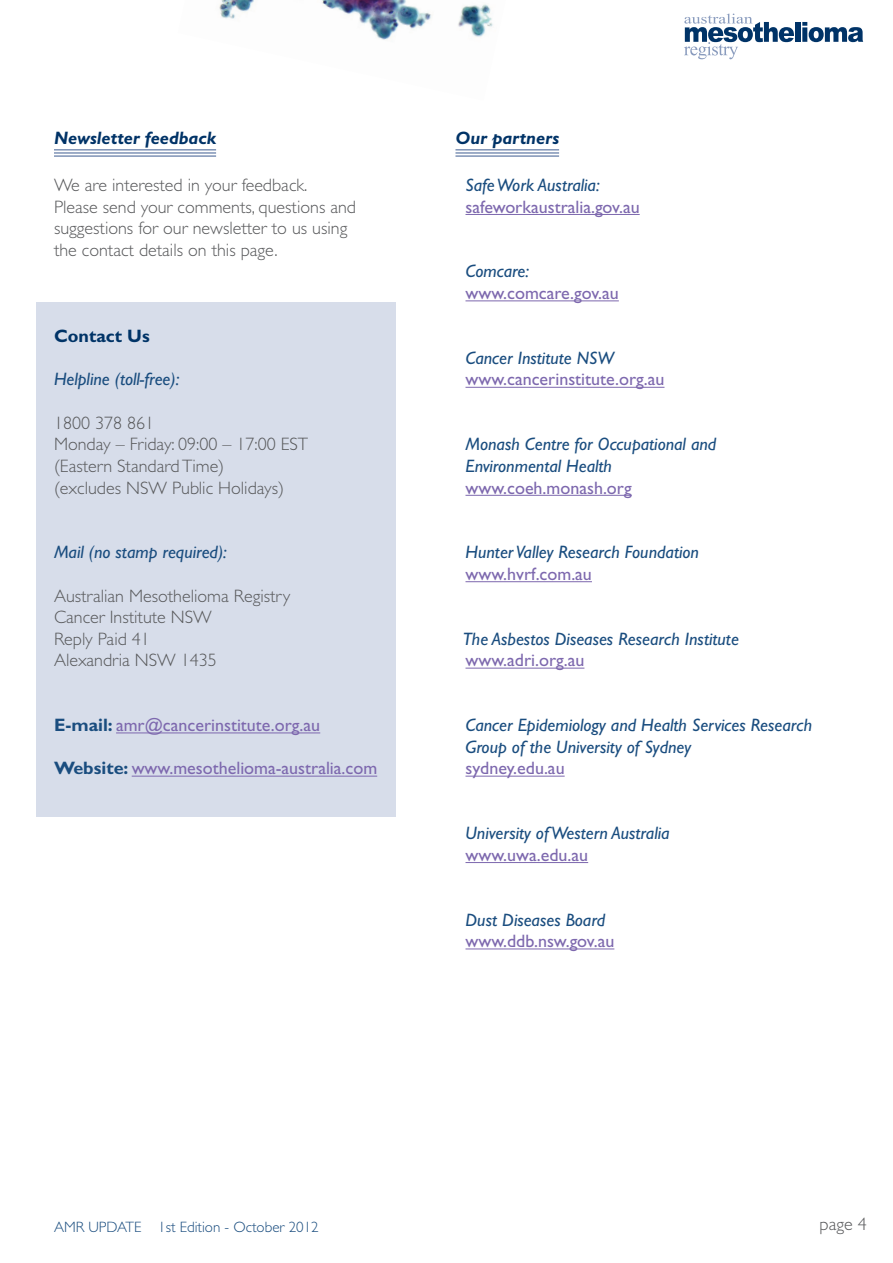
<style>
.page{position:relative;width:893px;height:1263px;background:#fff}
.page>*{position:absolute;margin:0;border:0;box-sizing:border-box;transform-origin:0 0}
.t1{font:italic 18px/21.6px "Gill Sans Std";color:#1a4d7f}
.t2{font:300 18px/21.6px "Gill Sans Std";color:#57585a}
.t3{font:18px "Gill Sans Std";color:#7d68ae}
.t4{font:italic 700 18px "Gill Sans Std";color:#003367}
.t5{font:700 18px "Gill Sans Std";color:#003367}
.t6{font:300 15px "Gill Sans Std";color:#1a4d7f}
.s1{font-weight:700;color:#1a4d7f}
</style>
<div class="page">
<img style="left:219px;top:0;width:274px;height:40px">
<svg style="left:684px;top:14px;width:110px;height:45px"></svg>
<div style="left:795px;top:22px;width:5px;height:20px;background:#003367"></div>
<svg style="left:802px;top:22px;width:61px;height:20px"></svg>
<div style="left:36px;top:302px;width:359px;height:514px;background:#d7ddea"></div>
<hr style="left:54px;top:149px;width:162px;height:1px;background:#657da7">
<hr style="left:54px;top:152px;width:162px;height:2px;background:#657da7">
<hr style="left:54px;top:155px;width:162px;height:2px;background:#657da7">
<hr style="left:116px;top:732px;width:204px;height:1px;background:#7d68ae">
<hr style="left:132px;top:776px;width:245px;height:1px;background:#7d68ae">
<hr style="left:455px;top:149px;width:104px;height:1px;background:#657da7">
<hr style="left:455px;top:152px;width:104px;height:2px;background:#657da7">
<hr style="left:455px;top:155px;width:104px;height:2px;background:#657da7">
<hr style="left:465px;top:214px;width:175px;height:1px;background:#7d68ae">
<hr style="left:465px;top:300px;width:154px;height:1px;background:#7d68ae">
<hr style="left:465px;top:387px;width:199px;height:1px;background:#7d68ae">
<hr style="left:465px;top:495px;width:167px;height:1px;background:#7d68ae">
<hr style="left:465px;top:581px;width:127px;height:1px;background:#7d68ae">
<hr style="left:465px;top:668px;width:119px;height:1px;background:#7d68ae">
<hr style="left:465px;top:776px;width:100px;height:1px;background:#7d68ae">
<hr style="left:465px;top:862px;width:123px;height:1px;background:#7d68ae">
<hr style="left:465px;top:948px;width:149px;height:1px;background:#7d68ae">
<p class="t4" style="left:54px;top:127px;width:164px">Newsletter feedback</p>
<p class="t2" style="left:54px;top:174px;width:304px">We are interested in your feedback.<br>Please send your comments, questions and suggestions for our newsletter to us using the contact details on this page.</p>
<p class="t5" style="left:54px;top:326px;width:97px">Contact Us</p>
<p class="t1" style="left:54px;top:369px;width:127px">Helpline (toll-free):</p>
<p class="t2" style="left:54px;top:412px;width:256px">1800 378 861<br>Monday – Friday: 09:00 – 17:00 EST (Eastern Standard Time)<br>(excludes NSW Public Holidays)</p>
<p class="t1" style="left:54px;top:542px;width:174px">Mail (no stamp required):</p>
<p class="t2" style="left:54px;top:585px;width:238px">Australian Mesothelioma Registry<br>Cancer Institute NSW<br>Reply Paid 41<br>Alexandria NSW 1435</p>
<p class="t3" style="left:54px;top:715px;width:268px"><span class="s1">E-mail:</span> amr@cancerinstitute.org.au</p>
<p class="t3" style="left:54px;top:758px;width:325px"><span class="s1">Website:</span> www.mesothelioma-australia.com</p>
<p class="t4" style="left:455px;top:127px;width:105px">Our partners</p>
<p class="t1" style="left:465px;top:174px;width:136px">Safe Work Australia:</p>
<p class="t3" style="left:465px;top:196px;width:176px">safeworkaustralia.gov.au</p>
<p class="t1" style="left:465px;top:261px;width:65px">Comcare:</p>
<p class="t3" style="left:465px;top:283px;width:155px">www.comcare.gov.au</p>
<p class="t1" style="left:465px;top:347px;width:150px">Cancer Institute NSW</p>
<p class="t3" style="left:465px;top:369px;width:200px">www.cancerinstitute.org.au</p>
<p class="t1" style="left:465px;top:434px;width:252px">Monash Centre for Occupational and<br>Environmental Health</p>
<p class="t3" style="left:465px;top:477px;width:168px">www.coeh.monash.org</p>
<p class="t1" style="left:465px;top:542px;width:235px">Hunter Valley Research Foundation</p>
<p class="t3" style="left:465px;top:563px;width:128px">www.hvrf.com.au</p>
<p class="t1" style="left:463px;top:628px;width:278px">The Asbestos Diseases Research Institute</p>
<p class="t3" style="left:465px;top:650px;width:120px">www.adri.org.au</p>
<p class="t1" style="left:465px;top:714px;width:348px">Cancer Epidemiology and Health Services Research<br>Group of the University of Sydney</p>
<p class="t3" style="left:465px;top:758px;width:101px">sydney.edu.au</p>
<p class="t1" style="left:465px;top:822px;width:206px">University of Western Australia</p>
<p class="t3" style="left:465px;top:844px;width:124px">www.uwa.edu.au</p>
<p class="t1" style="left:465px;top:909px;width:141px">Dust Diseases Board</p>
<p class="t3" style="left:465px;top:931px;width:150px">www.ddb.nsw.gov.au</p>
<p class="t6" style="left:54px;top:1219px;width:266px">AMR UPDATE 1st Edition - October 2012</p>
<p class="t2" style="left:820px;top:1214px;width:49px">page 4</p>
</div>
